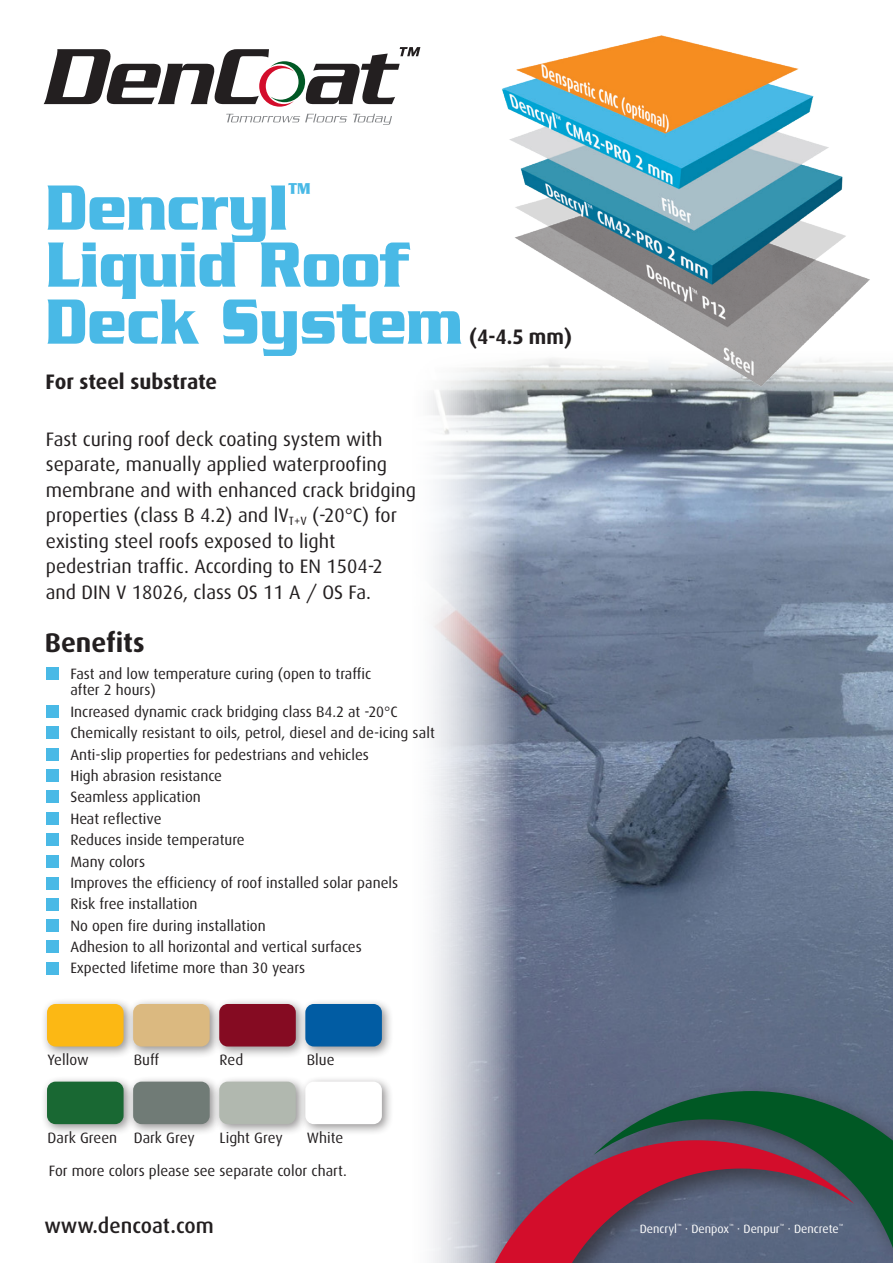
<style>
.page{position:relative;width:893px;height:1263px;background:#fff}
.page>*{position:absolute;margin:0;border:0;box-sizing:border-box;transform-origin:0 0}
.Normal{font:900 63px "Julius";color:#49b9e6;scale:.87 1}
.Normal-2{font:700 27px "Dax";color:#231f20}
.Normal-3{font:900 25.5px "Julius";color:#49b9e6;scale:.87 1}
.Normal-4{font:700 21px "Dax";color:#231f20}
.Normal-5{font:500 21px "Dax";color:#231f20}
.Normal-6{font:700 21px "Dax";color:#231f20;scale:.95 1}
.Normal-7{font:19.5px/25.5px "Dax";color:#231f20}
.Normal-8{font:15px/16.5px "Dax";color:#231f20}
.Normal-9{font:12px "Dax";color:#fff}
</style>
<div class="page">
<img style="left:429px;top:363px;width:464px;height:900px">
<svg style="left:44px;top:47px;width:376px;height:60px"></svg>
<svg style="left:226px;top:114px;width:121px;height:8px"></svg>
<svg style="left:353px;top:114px;width:39px;height:11px"></svg>
<div style="left:41px;top:998px;width:95px;height:60px;background:#231f20;opacity:.49"></div>
<div style="left:47px;top:1004px;width:77px;height:42px;background:#fcb814;border-radius:9px"></div>
<div style="left:127px;top:998px;width:95px;height:60px;background:#231f20;opacity:.49"></div>
<div style="left:133px;top:1004px;width:77px;height:42px;background:#dbb980;border-radius:9px"></div>
<div style="left:213px;top:998px;width:95px;height:60px;background:#231f20;opacity:.49"></div>
<div style="left:219px;top:1004px;width:77px;height:42px;background:#850b22;border-radius:9px"></div>
<div style="left:299px;top:997px;width:95px;height:62px;background:#231f20;opacity:.49"></div>
<div style="left:305px;top:1004px;width:77px;height:42px;background:#015ca3;border-radius:9px"></div>
<div style="left:41px;top:1076px;width:95px;height:60px;background:#231f20;opacity:.49"></div>
<div style="left:47px;top:1081px;width:77px;height:43px;background:#196833;border-radius:9px"></div>
<div style="left:127px;top:1076px;width:95px;height:60px;background:#231f20;opacity:.49"></div>
<div style="left:133px;top:1081px;width:77px;height:43px;background:#707b76;border-radius:9px"></div>
<div style="left:213px;top:1076px;width:95px;height:60px;background:#231f20;opacity:.49"></div>
<div style="left:219px;top:1081px;width:77px;height:43px;background:#b1b8af;border-radius:9px"></div>
<div style="left:299px;top:1076px;width:95px;height:60px;background:#231f20;opacity:.49"></div>
<div style="left:305px;top:1081px;width:77px;height:43px;background:#fff;border-radius:9px"></div>
<div style="left:488px;top:1081px;width:405px;height:182px;background:#231f20;opacity:.6"></div>
<svg style="left:594px;top:1091px;width:299px;height:172px;background:#2b5c4e"></svg>
<svg style="left:470px;top:1140px;width:384px;height:123px;background:#7d4f66"></svg>
<img style="left:461px;top:35px;width:417px;height:381px">
<div style="left:46px;top:667px;width:13px;height:13px;background:#49b9e6"></div>
<div style="left:46px;top:705px;width:13px;height:13px;background:#49b9e6"></div>
<div style="left:46px;top:726px;width:13px;height:13px;background:#49b9e6"></div>
<div style="left:46px;top:769px;width:13px;height:13px;background:#49b9e6"></div>
<div style="left:46px;top:790px;width:13px;height:13px;background:#49b9e6"></div>
<div style="left:46px;top:812px;width:13px;height:13px;background:#49b9e6"></div>
<div style="left:46px;top:833px;width:13px;height:13px;background:#49b9e6"></div>
<div style="left:46px;top:855px;width:13px;height:13px;background:#49b9e6"></div>
<div style="left:46px;top:877px;width:13px;height:12px;background:#49b9e6"></div>
<div style="left:46px;top:898px;width:13px;height:13px;background:#49b9e6"></div>
<div style="left:46px;top:919px;width:13px;height:13px;background:#49b9e6"></div>
<div style="left:46px;top:940px;width:13px;height:13px;background:#49b9e6"></div>
<div style="left:46px;top:962px;width:13px;height:12px;background:#49b9e6"></div>
<div style="left:46px;top:748px;width:13px;height:12px;background:#49b9e6"></div>
<p class="Normal" style="left:46px;top:172px;width:280px">Dencryl</p>
<p class="Normal-3" style="left:288px;top:178px;width:27px">™</p>
<p class="Normal" style="left:46px;top:229px;width:418px">Liquid Roof</p>
<p class="Normal" style="left:46px;top:286px;width:481px">Deck System</p>
<p class="Normal-4" style="left:46px;top:370px;width:173px">For steel substrate</p>
<p class="Normal-6" style="left:469px;top:325px;width:110px">(4-4.5 mm)</p>
<p class="Normal-7" style="left:46px;top:426px;width:372px">Fast curing roof deck coating system with separate, manually applied waterproofing membrane and with enhanced crack bridging properties (class B 4.2) and lV<sub>T+V</sub> (-20°C) for existing steel roofs exposed to light pedestrian traffic. According to EN 1504-2 and DIN V 18026, class OS 11 A / OS Fa.</p>
<p class="Normal-2" style="left:45px;top:627px;width:101px">Benefits</p>
<p class="Normal-8" style="left:70px;top:666px;width:302px">Fast and low temperature curing (open to traffic after 2 hours)</p>
<p class="Normal-8" style="left:70px;top:703px;width:329px">Increased dynamic crack bridging class B4.2 at -20°C</p>
<p class="Normal-8" style="left:70px;top:725px;width:366px">Chemically resistant to oils, petrol, diesel and de-icing salt</p>
<p class="Normal-8" style="left:70px;top:746px;width:300px">Anti-slip properties for pedestrians and vehicles</p>
<p class="Normal-8" style="left:70px;top:768px;width:153px">High abrasion resistance</p>
<p class="Normal-8" style="left:70px;top:789px;width:132px">Seamless application</p>
<p class="Normal-8" style="left:70px;top:810px;width:93px">Heat reflective</p>
<p class="Normal-8" style="left:70px;top:832px;width:176px">Reduces inside temperature</p>
<p class="Normal-8" style="left:70px;top:853px;width:76px">Many colors</p>
<p class="Normal-8" style="left:70px;top:874px;width:329px">Improves the efficiency of roof installed solar panels</p>
<p class="Normal-8" style="left:70px;top:896px;width:129px">Risk free installation</p>
<p class="Normal-8" style="left:70px;top:917px;width:197px">No open fire during installation</p>
<p class="Normal-8" style="left:70px;top:939px;width:293px">Adhesion to all horizontal and vertical surfaces</p>
<p class="Normal-8" style="left:70px;top:960px;width:236px">Expected lifetime more than 30 years</p>
<p class="Normal-8" style="left:48px;top:1051px;width:43px">Yellow</p>
<p class="Normal-8" style="left:134px;top:1051px;width:27px">Buff</p>
<p class="Normal-8" style="left:220px;top:1051px;width:25px">Red</p>
<p class="Normal-8" style="left:307px;top:1051px;width:29px">Blue</p>
<p class="Normal-8" style="left:48px;top:1129px;width:71px">Dark Green</p>
<p class="Normal-8" style="left:134px;top:1129px;width:62px">Dark Grey</p>
<p class="Normal-8" style="left:220px;top:1129px;width:65px">Light Grey</p>
<p class="Normal-8" style="left:307px;top:1129px;width:38px">White</p>
<p class="Normal-8" style="left:49px;top:1163px;width:300px">For more colors please see separate color chart.</p>
<p class="Normal-5" style="left:44px;top:1214px;width:171px">www.dencoat.com</p>
<p class="Normal-9" style="left:640px;top:1222px;width:205px">Dencryl<sup>™</sup> · Denpox<sup>™</sup> · Denpur<sup>™</sup> · Dencrete<sup>™</sup></p>
</div>
